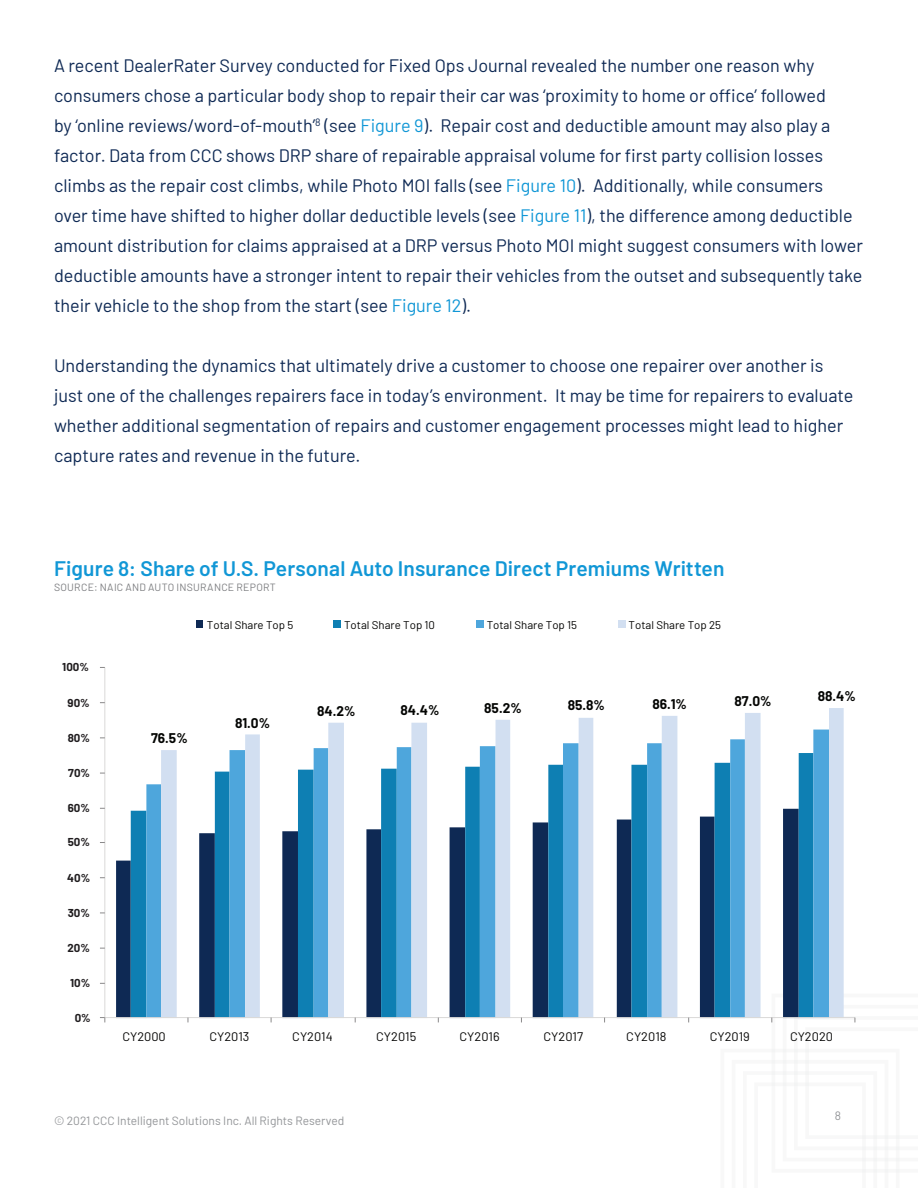
<style>
.page{position:relative;width:918px;height:1188px;background:#fff}
.page>*{position:absolute;margin:0;border:0;box-sizing:border-box;transform-origin:0 0}
.t1{font:600 21px "Barlow";letter-spacing:.005em;color:#1197d6}
.t2{font:18px/30px "Barlow";color:#0e2954}
.t3{font:700 13.65px "Barlow";color:#040503}
.t4{font:12.45px "Barlow";color:#050504}
.t5{font:12px "Barlow";color:#939598}
.t6{font:11.25px "Barlow";color:#050504}
.t7{font:700 11.25px "Barlow";color:#1f1c1e}
.t8{font:10.5px "Barlow";letter-spacing:.025em;color:#7d7e81}
.s1{color:#1197d6}
</style>
<div class="page">
<svg style="left:116px;top:810px;width:15px;height:207px;fill:#0e2954"></svg>
<div style="left:131px;top:810px;width:15px;height:207px;background:#0e7fb3"></div>
<svg style="left:146px;top:784px;width:15px;height:233px;background:#50a7dc"></svg>
<svg style="left:161px;top:708px;width:683px;height:309px"></svg>
<hr style="left:104px;top:667px;width:1px;height:351px;background:#dad9d8">
<hr style="left:105px;top:1017px;width:750px;height:1px;background:#dad9d8">
<svg style="left:100px;top:1017px;width:6px;height:5px"></svg>
<svg style="left:721px;top:994px;width:178px;height:178px"></svg>
<div style="left:196px;top:620px;width:7px;height:8px;background:#0e2954"></div>
<div style="left:333px;top:620px;width:8px;height:8px;background:#0e7fb3"></div>
<div style="left:476px;top:620px;width:8px;height:8px;background:#4ea6dc"></div>
<div style="left:618px;top:620px;width:8px;height:8px;background:#d2dff1"></div>
<p class="t2" style="left:54px;top:49px;width:810px">A recent DealerRater Survey conducted for Fixed Ops Journal revealed the number one reason why consumers chose a particular body shop to repair their car was ‘proximity to home or office’ followed<br>by ‘online reviews/word-of-mouth’<sup>8</sup> (see <span class="s1">Figure 9</span>). Repair cost and deductible amount may also play a factor. Data from CCC shows DRP share of repairable appraisal volume for first party collision losses climbs as the repair cost climbs, while Photo MOI falls (see <span class="s1">Figure 10</span>). Additionally, while consumers<br>over time have shifted to higher dollar deductible levels (see <span class="s1">Figure 11</span>), the difference among deductible amount distribution for claims appraised at a DRP versus Photo MOI might suggest consumers with lower deductible amounts have a stronger intent to repair their vehicles from the outset and subsequently take their vehicle to the shop from the start (see <span class="s1">Figure 12</span>).</p>
<p class="t2" style="left:54px;top:349px;width:801px">Understanding the dynamics that ultimately drive a customer to choose one repairer over another is just one of the challenges repairers face in today’s environment. It may be time for repairers to evaluate whether additional segmentation of repairs and customer engagement processes might lead to higher capture rates and revenue in the future.</p>
<p class="t1" style="left:54px;top:553px;width:672px">Figure 8: Share of U.S. Personal Auto Insurance Direct Premiums Written</p>
<p class="t8" style="left:54px;top:580px;width:223px">SOURCE: NAIC AND AUTO INSURANCE REPORT</p>
<p class="t7" style="left:62px;top:659px;width:28px">100%</p>
<p class="t7" style="left:68px;top:694px;width:24px">90%</p>
<p class="t7" style="left:68px;top:729px;width:24px">80%</p>
<p class="t7" style="left:68px;top:765px;width:23px">70%</p>
<p class="t7" style="left:68px;top:800px;width:24px">60%</p>
<p class="t7" style="left:68px;top:834px;width:24px">50%</p>
<p class="t7" style="left:67px;top:869px;width:24px">40%</p>
<p class="t7" style="left:68px;top:904px;width:24px">30%</p>
<p class="t7" style="left:67px;top:940px;width:24px">20%</p>
<p class="t7" style="left:70px;top:975px;width:22px">10%</p>
<p class="t7" style="left:75px;top:1010px;width:18px">0%</p>
<p class="t6" style="left:207px;top:617px;width:88px">Total Share Top 5</p>
<p class="t6" style="left:344px;top:617px;width:93px">Total Share Top 10</p>
<p class="t6" style="left:487px;top:617px;width:92px">Total Share Top 15</p>
<p class="t6" style="left:629px;top:617px;width:94px">Total Share Top 25</p>
<p class="t3" style="left:151px;top:728px;width:38px">76.5%</p>
<p class="t3" style="left:235px;top:713px;width:37px">81.0%</p>
<p class="t3" style="left:317px;top:701px;width:40px">84.2%</p>
<p class="t3" style="left:401px;top:700px;width:40px">84.4%</p>
<p class="t3" style="left:484px;top:698px;width:39px">85.2%</p>
<p class="t3" style="left:568px;top:695px;width:39px">85.8%</p>
<p class="t3" style="left:652px;top:694px;width:36px">86.1%</p>
<p class="t3" style="left:735px;top:691px;width:38px">87.0%</p>
<p class="t3" style="left:818px;top:686px;width:40px">88.4%</p>
<p class="t4" style="left:122px;top:1027px;width:45px">CY2000</p>
<p class="t4" style="left:209px;top:1027px;width:42px">CY2013</p>
<p class="t4" style="left:292px;top:1027px;width:42px">CY2014</p>
<p class="t4" style="left:376px;top:1027px;width:42px">CY2015</p>
<p class="t4" style="left:460px;top:1027px;width:42px">CY2016</p>
<p class="t4" style="left:544px;top:1027px;width:41px">CY2017</p>
<p class="t4" style="left:626px;top:1027px;width:42px">CY2018</p>
<p class="t4" style="left:710px;top:1027px;width:42px">CY2019</p>
<p class="t4" style="left:790px;top:1027px;width:45px">CY2020</p>
<p class="t5" style="left:54px;top:1112px;width:292px">© 2021 CCC Intelligent Solutions Inc. All Rights Reserved</p>
<p class="t5" style="left:835px;top:1107px;width:8px">8</p>
</div>
